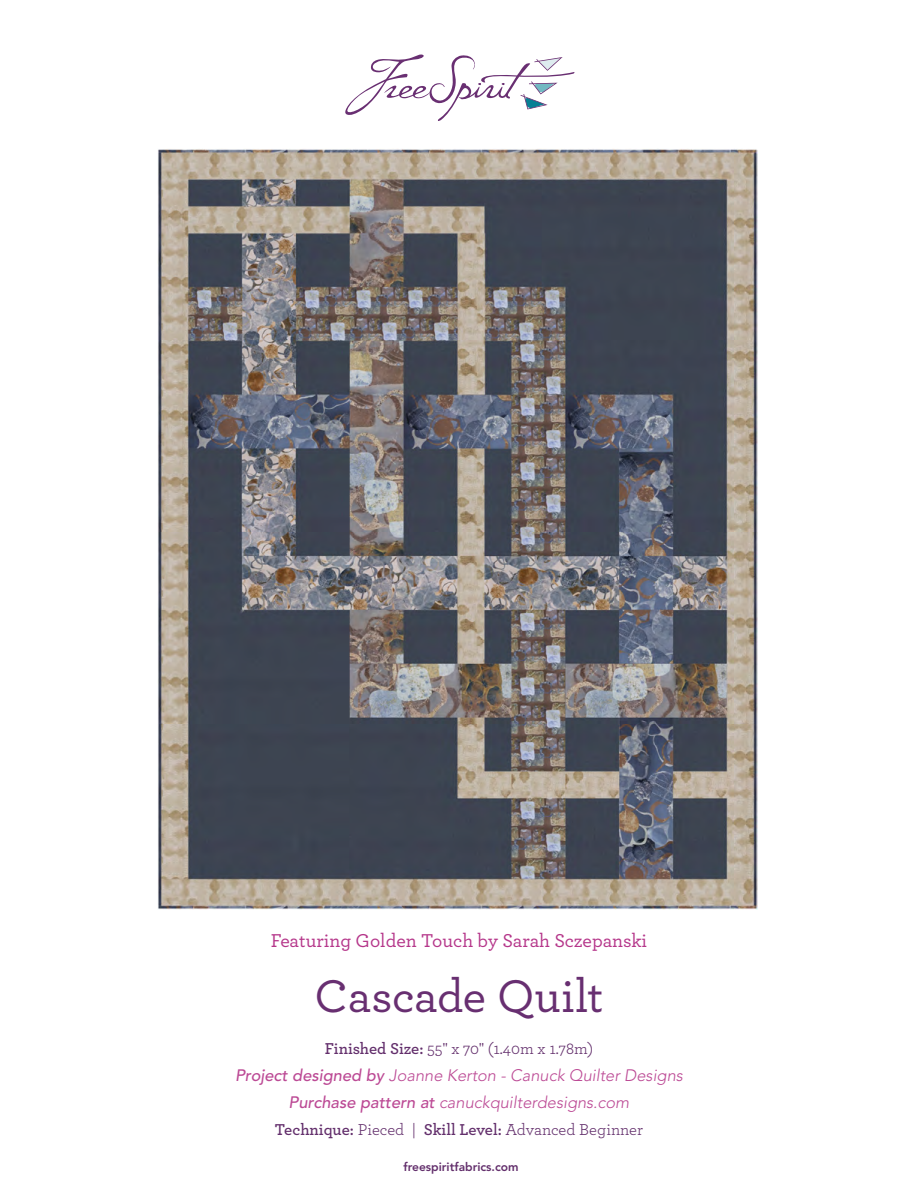
<style>
.page{position:relative;width:918px;height:1188px;background:#fff}
.page>*{position:absolute;margin:0;border:0;box-sizing:border-box;transform-origin:0 0}
.Pattern_Name{font:500 48px "Archer";letter-spacing:-.01em;color:#682f71}
.Featuring_Hot_pink_color{font:500 19.5px "Archer";color:#b5368a}
.Tech_Edited_by{font:italic 300 16.5px "Avenir LT Std";color:#bc4a95}
.CHART_headers{font:16.5px "Archer";color:#632f6c}
.t1{font:800 12px "Avenir LT Std";color:#632f6c}
.s1{font-weight:600}
.s2{font-weight:500}
</style>
<div class="page">
<svg style="left:345px;top:54px;width:230px;height:67px"></svg>
<img style="left:157px;top:149px;width:600px;height:761px">
<p class="Featuring_Hot_pink_color" style="left:271px;top:927px;width:378px">Featuring Golden Touch by Sarah Sczepanski</p>
<p class="Pattern_Name" style="left:315px;top:962px;width:290px">Cascade Quilt</p>
<p class="CHART_headers" style="left:325px;top:1037px;width:270px"><span class="s1">Finished Size:</span> 55" x 70" (1.40m x 1.78m)</p>
<p class="Tech_Edited_by" style="left:235px;top:1065px;width:449px"><span class="s2">Project designed by</span> Joanne Kerton - Canuck Quilter Designs</p>
<p class="Tech_Edited_by" style="left:289px;top:1092px;width:342px"><span class="s2">Purchase pattern at</span> canuckquilterdesigns.com</p>
<p class="CHART_headers" style="left:275px;top:1118px;width:370px"><span class="s1">Technique:</span> Pieced | <span class="s1">Skill Level:</span> Advanced Beginner</p>
<p class="t1" style="left:404px;top:1160px;width:117px">freespiritfabrics.com</p>
</div>
